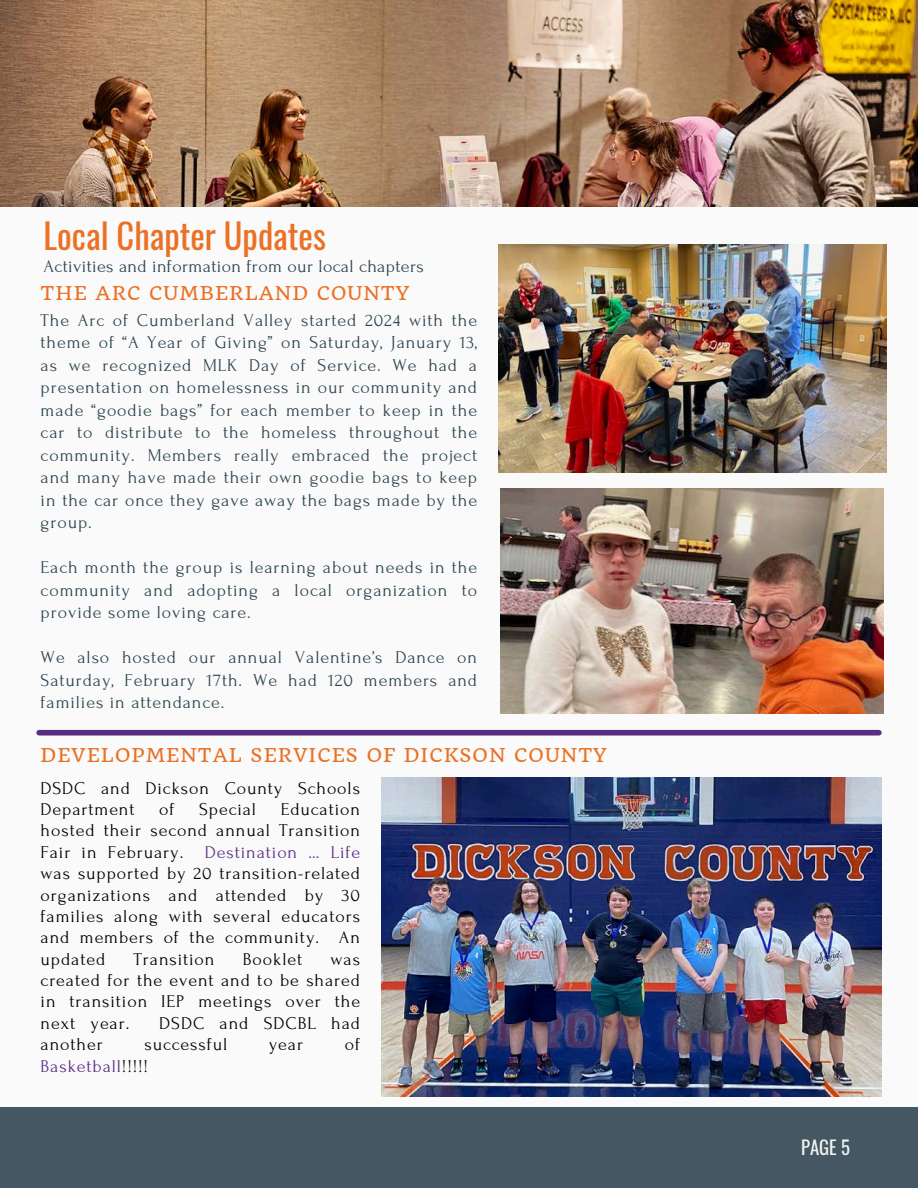
<style>
.page{position:relative;width:918px;height:1188px;background:#fafafa}
.page>*{position:absolute;margin:0;border:0;box-sizing:border-box;transform-origin:0 0}
.t1{font:34.5px "Oswald";color:#ea7125}
.t2{font:18.75px "Oswald";color:#f2f3f2}
.t3{font:18.6px "Quando";letter-spacing:.06em;color:#ea7125}
.t4{font:18px/22.5px "Forum";letter-spacing:.05em;color:#2c4450;text-align:justify}
.t5{font:18px/21.3px "Forum";letter-spacing:.05em;color:#000;text-align:justify}
.t6{font:18px "Forum";letter-spacing:.02em;color:#2c4450}
.t7{font:18px "Forum";letter-spacing:.05em;color:#5c2b84}
.s1{color:#5c2b84}
.s2{color:#000}
</style>
<div class="page">
<img style="left:0;top:0;width:918px;height:207px">
<div style="left:0;top:1107px;width:918px;height:81px;background:#455763"></div>
<div style="left:39px;top:730px;width:840px;height:6px;background:#5c2b84"></div>
<img style="left:498px;top:245px;width:388px;height:228px">
<img style="left:500px;top:489px;width:384px;height:225px">
<img style="left:381px;top:778px;width:501px;height:318px">
<p class="t1" style="left:44px;top:209px;width:284px">Local Chapter Updates</p>
<p class="t3" style="left:41px;top:282px;width:370px">THE ARC CUMBERLAND COUNTY</p>
<h2 class="t6" style="left:44px;top:256px;width:382px">Activities and information from our local chapters</h2>
<h2 class="t4" style="left:41px;top:309px;width:438px">The Arc of Cumberland Valley started 2024 with the theme of “A Year of Giving” on Saturday, January 13, as we recognized MLK Day of Service. We had a presentation on homelessness in our community and made “goodie bags” for each member to keep in the car to distribute to the homeless throughout the community. Members really embraced the project and many have made their own goodie bags to keep in the car once they gave away the bags made by the group.</h2>
<p class="t4" style="left:41px;top:557px;width:438px">Each month the group is learning about needs in the community and adopting a local organization to provide some loving care.</p>
<p class="t4" style="left:41px;top:647px;width:438px">We also hosted our annual Valentine’s Dance on Saturday, February 17th. We had 120 members and families in attendance.</p>
<p class="t3" style="left:41px;top:744px;width:568px">DEVELOPMENTAL SERVICES OF DICKSON COUNTY</p>
<h2 class="t5" style="left:41px;top:778px;width:321px">DSDC and Dickson County Schools<br>Department</h2>
<h2 class="t5" style="left:159px;top:799px;width:17px">of</h2>
<h2 class="t5" style="left:199px;top:799px;width:58px">Special</h2>
<h2 class="t5" style="left:41px;top:799px;width:321px;text-indent:240px">Education hosted their second annual Transition Fair in February. <span class="s1">Destination … Life </span>was supported by 20 transition-related organizations and attended by 30 families along with several educators and members of the community. An updated</h2>
<h2 class="t5" style="left:134px;top:949px;width:82px">Transition</h2>
<h2 class="t5" style="left:243px;top:949px;width:61px">Booklet</h2>
<h2 class="t5" style="left:41px;top:949px;width:321px;text-indent:290px">was created for the event and to be shared in transition IEP meetings over the next year.</h2>
<h2 class="t5" style="left:159px;top:1013px;width:202px">DSDC and SDCBL had</h2>
<h2 class="t5" style="left:41px;top:1034px;width:64px">another</h2>
<h2 class="t5" style="left:144px;top:1034px;width:84px">successful</h2>
<h2 class="t5" style="left:269px;top:1034px;width:36px">year</h2>
<h2 class="t5" style="left:345px;top:1034px;width:17px">of</h2>
<h2 class="t7" style="left:41px;top:1056px;width:109px">Basketball<span class="s2">!!!!!</span></h2>
<p class="t2" style="left:801px;top:1133px;width:50px">PAGE 5</p>
</div>
